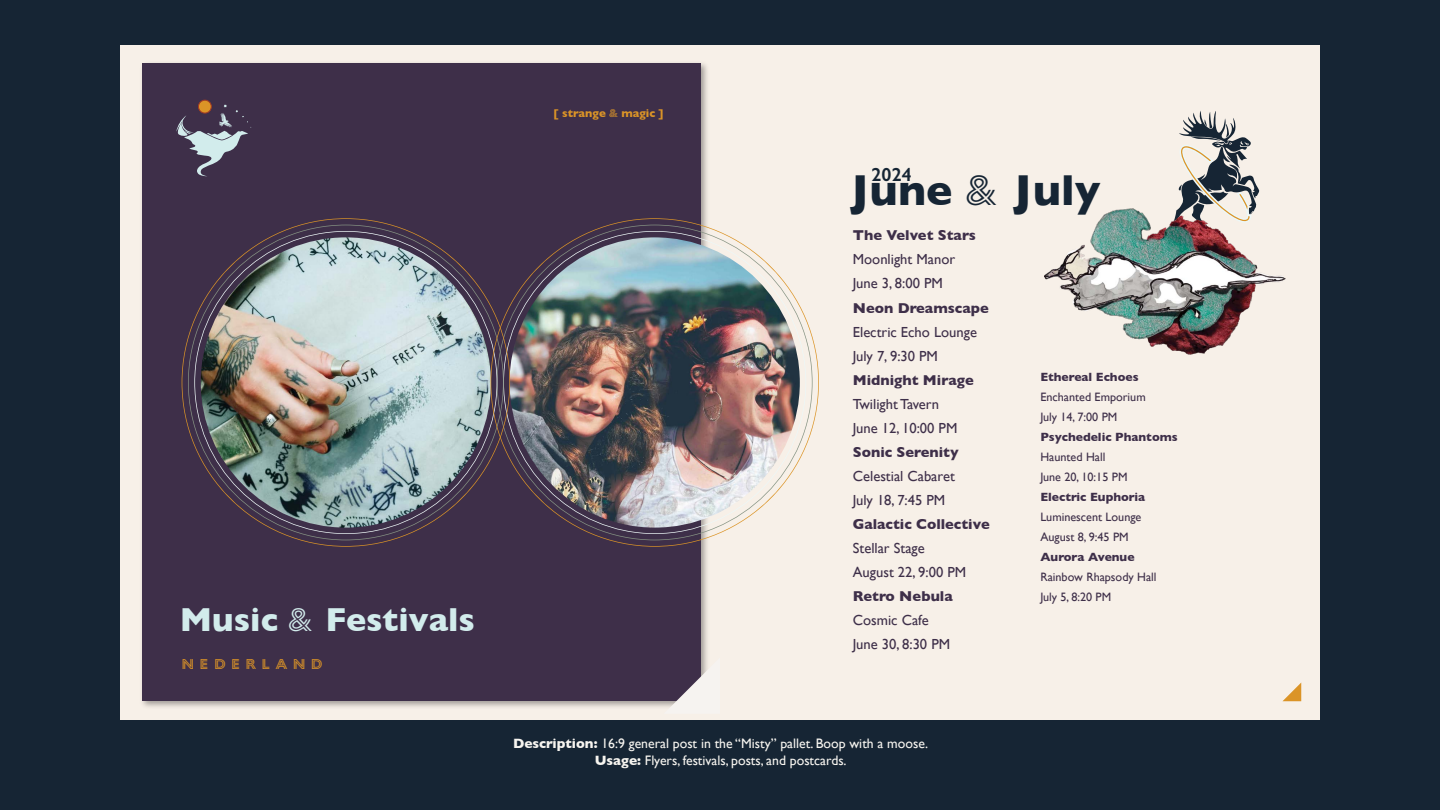
<style>
.page{position:relative;width:1440px;height:810px;background:#162534}
.page>*{position:absolute;margin:0;border:0;box-sizing:border-box;transform-origin:0 0}
.t1{font:700 44.12px "Gill Sans";color:#162534}
.t2{font:700 33.88px "Gill Sans";color:#d2ecec}
.t3{font:600 19px "Gill Sans";color:#162534}
.t4{font:14.62px/24px "Gill Sans";color:#3e2f49}
.t5{font:700 14.62px "Gill Sans";color:#3e2f49}
.t6{font:600 14.62px "Gill Sans Nova Inline";letter-spacing:.4em;color:#da9327}
.t7{font:13.75px/16.5px "Gill Sans";color:#f7f5f0;text-align:center}
.t8{font:12.12px/20px "Gill Sans";color:#3e2f49}
.t9{font:700 12.12px "Gill Sans";color:#3e2f49}
.t10{font:700 11.5px "Gill Sans";color:#db9427}
.s1{font-family:"Gill Sans Nova Inline";font-weight:400}
.s2{font-family:"Gill Sans Nova Inline";font-weight:600}
.s3{font-weight:700}
</style>
<div class="page">
<div style="left:120px;top:45px;width:1200px;height:675px;background:#f7f0e8"></div>
<div style="left:142px;top:64px;width:559px;height:637px;background:#3e2f49"></div>
<svg style="left:664px;top:658px;width:43px;height:49px"></svg>
<svg style="left:1178px;top:111px;width:81px;height:98px"></svg>
<img style="left:1045px;top:209px;width:240px;height:145px">
<svg style="left:1283px;top:683px;width:18px;height:18px"></svg>
<img style="left:510px;top:218px;width:309px;height:329px">
<img style="left:182px;top:218px;width:328px;height:329px">
<svg style="left:198px;top:100px;width:13px;height:13px"></svg>
<div style="left:198px;top:100px;width:14px;height:14px;border:1px solid #a33c23;border-radius:50%"></div>
<svg style="left:176px;top:104px;width:76px;height:72px"></svg>
<h2 class="t2" style="left:180px;top:593px;width:296px">Music <span class="s1">&amp;</span> Festivals</h2>
<p class="t6" style="left:182px;top:654px;width:142px">NEDERLAND</p>
<p class="t10" style="left:554px;top:104px;width:112px">[ strange <span class="s2">&amp;</span> magic ]</p>
<p class="t3" style="left:872px;top:163px;width:42px">2024</p>
<h1 class="t1" style="left:851px;top:155px;width:251px">June <span class="s1">&amp;</span> July</h1>
<p class="t5" style="left:853px;top:224px;width:125px">The Velvet Stars</p>
<p class="t4" style="left:853px;top:247px;width:104px">Moonlight Manor<br>June 3, 8:00 PM</p>
<p class="t5" style="left:853px;top:296px;width:138px">Neon Dreamscape</p>
<p class="t4" style="left:853px;top:319px;width:126px">Electric Echo Lounge<br>July 7, 9:30 PM</p>
<p class="t5" style="left:853px;top:368px;width:122px">Midnight Mirage</p>
<p class="t4" style="left:853px;top:392px;width:106px">Twilight Tavern<br>June 12, 10:00 PM</p>
<p class="t5" style="left:853px;top:440px;width:107px">Sonic Serenity</p>
<p class="t4" style="left:853px;top:464px;width:104px">Celestial Cabaret<br>July 18, 7:45 PM</p>
<p class="t5" style="left:853px;top:512px;width:138px">Galactic Collective</p>
<p class="t4" style="left:853px;top:536px;width:115px">Stellar Stage<br>August 22, 9:00 PM</p>
<p class="t5" style="left:853px;top:585px;width:101px">Retro Nebula</p>
<p class="t4" style="left:853px;top:608px;width:99px">Cosmic Cafe<br>June 30, 8:30 PM</p>
<p class="t9" style="left:1040px;top:367px;width:100px">Ethereal Echoes</p>
<p class="t8" style="left:1040px;top:387px;width:107px">Enchanted Emporium<br>July 14, 7:00 PM</p>
<p class="t9" style="left:1040px;top:427px;width:139px">Psychedelic Phantoms</p>
<p class="t8" style="left:1040px;top:447px;width:89px">Haunted Hall<br>June 20, 10:15 PM</p>
<p class="t9" style="left:1040px;top:487px;width:106px">Electric Euphoria</p>
<p class="t8" style="left:1040px;top:507px;width:103px">Luminescent Lounge<br>August 8, 9:45 PM</p>
<p class="t9" style="left:1040px;top:547px;width:96px">Aurora Avenue</p>
<p class="t8" style="left:1040px;top:567px;width:118px">Rainbow Rhapsody Hall<br>July 5, 8:20 PM</p>
<p class="t7" style="left:513px;top:735px;width:417px"><span class="s3">Description:</span> 16:9 general post in the “Misty” pallet. Boop with a moose.<br><span class="s3">Usage:</span> Flyers, festivals, posts, and postcards.</p>
</div>
